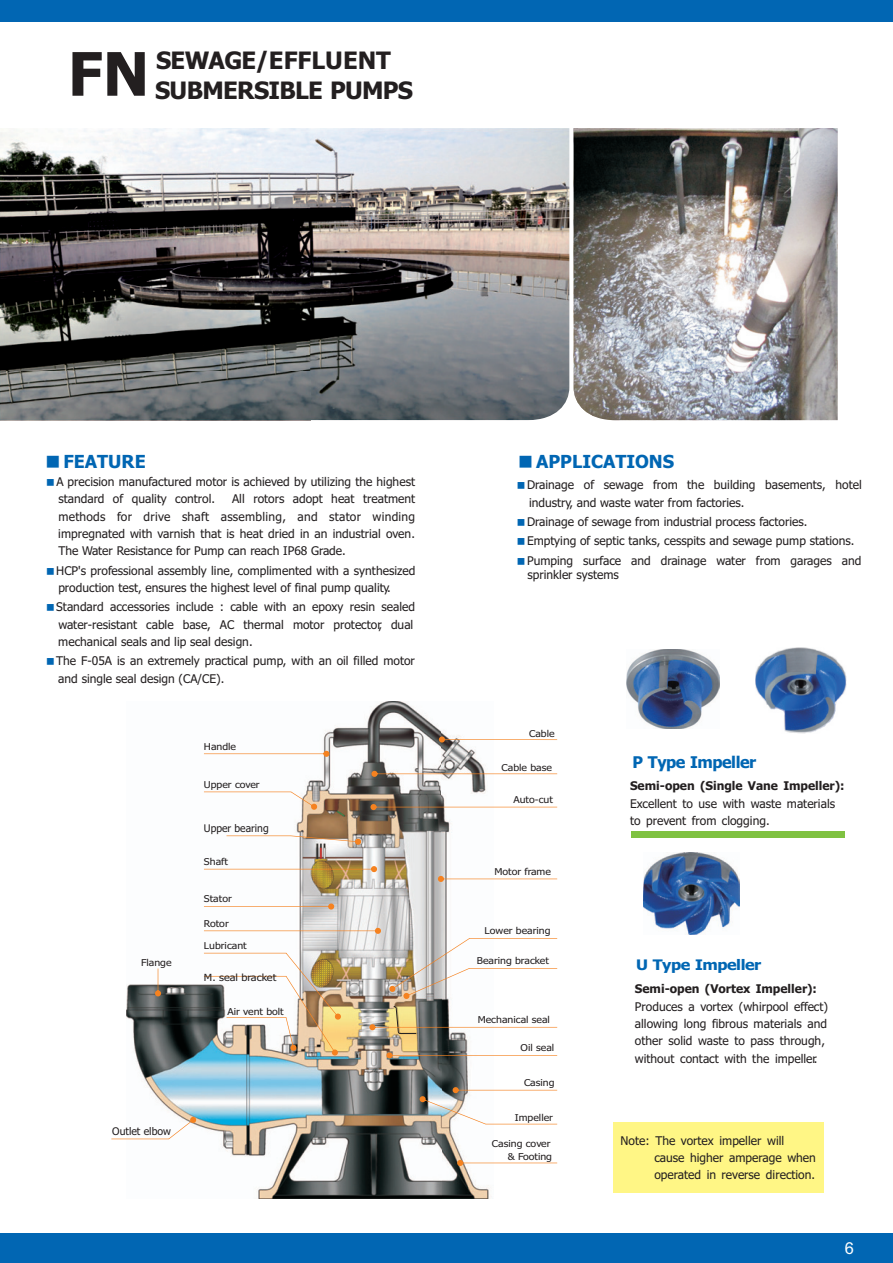
<style>
.page{position:relative;width:893px;height:1263px;background:#fff}
.page>*{position:absolute;margin:0;border:0;box-sizing:border-box;transform-origin:0 0}
.t1{font:700 60px "Tahoma";color:#231f20}
.t2{font:700 24px/29.5px "Tahoma";letter-spacing:-.03em;color:#231f20}
.t3{font:700 18px "Tahoma";color:#0166b3}
.t4{font:16.5px "Arial";color:#fff}
.t5{font:700 16.2px "Tahoma";letter-spacing:-.03em;color:#0166b3}
.t6{font:700 14.55px "Tahoma";letter-spacing:-.03em;color:#0166b3;scale:1.11 1}
.t7{font:12px/17.4px "Tahoma";color:#231f20}
.t8{font:700 12px "Tahoma";color:#231f20}
.t9{font:10.5px "Tahoma";color:#231f20}
.t10{font:9.9px "Tahoma";color:#231f20;scale:1.11 1}
.t11{font:9.45px/12.6px "Tahoma";color:#231f20;text-align:right;scale:1.11 1}
</style>
<div class="page">
<div style="left:0;top:0;width:893px;height:21px;background:#0166b3"></div>
<div style="left:0;top:1233px;width:893px;height:30px;background:#0166b3"></div>
<img style="left:0;top:128px;width:569px;height:292px">
<img style="left:574px;top:128px;width:264px;height:292px">
<img style="left:127px;top:701px;width:367px;height:498px">
<svg style="left:227px;top:835px;width:134px;height:10px"></svg>
<svg style="left:204px;top:903px;width:130px;height:6px"></svg>
<svg style="left:204px;top:928px;width:177px;height:6px"></svg>
<svg style="left:204px;top:866px;width:173px;height:6px"></svg>
<svg style="left:438px;top:876px;width:119px;height:6px"></svg>
<svg style="left:457px;top:1160px;width:100px;height:6px"></svg>
<svg style="left:386px;top:1052px;width:171px;height:6px"></svg>
<svg style="left:439px;top:736px;width:118px;height:6px"></svg>
<svg style="left:111px;top:1117px;width:85px;height:22px"></svg>
<svg style="left:155px;top:968px;width:6px;height:28px"></svg>
<svg style="left:204px;top:791px;width:113px;height:19px"></svg>
<svg style="left:369px;top:1006px;width:188px;height:28px"></svg>
<svg style="left:389px;top:938px;width:168px;height:61px"></svg>
<svg style="left:371px;top:771px;width:186px;height:6px"></svg>
<svg style="left:420px;top:1087px;width:137px;height:37px"></svg>
<svg style="left:204px;top:751px;width:125px;height:6px"></svg>
<svg style="left:370px;top:804px;width:187px;height:6px"></svg>
<img style="left:204px;top:953px;width:137px;height:102px">
<div style="left:631px;top:832px;width:214px;height:6px;background:#7fc241"></div>
<img style="left:643px;top:853px;width:96px;height:81px">
<div style="left:613px;top:1122px;width:210px;height:71px;background:#fff685"></div>
<img style="left:627px;top:649px;width:93px;height:80px">
<img style="left:755px;top:648px;width:91px;height:85px">
<h1 class="t1" style="left:68px;top:50px;width:83px">FN</h1>
<h2 class="t2" style="left:155px;top:48px;width:259px">SEWAGE/EFFLUENT<br>SUBMERSIBLE PUMPS</h2>
<h3 class="t3" style="left:63px;top:454px;width:84px">FEATURE</h3>
<h3 class="t3" style="left:536px;top:454px;width:140px">APPLICATIONS</h3>
<p class="t7" style="left:527px;top:477px;width:336px">Drainage of sewage from the building basements, hotel industry, and waste water from factories.</p>
<p class="t7" style="left:527px;top:513px;width:336px;line-height:19.2px">Drainage of sewage from industrial process factories.<br>Emptying of septic tanks, cesspits and sewage pump stations.<br>Pumping surface and drainage water from garages and</p>
<p class="t7" style="left:527px;top:567px;width:93px">sprinkler systems</p>
<p class="t7" style="left:56px;top:474px;width:360px">A precision manufactured motor is achieved by utilizing the highest standard of quality control.</p>
<p class="t7" style="left:58px;top:491px;width:358px;text-align:justify;text-indent:174px">All rotors adopt heat treatment methods for drive shaft assembling, and stator winding impregnated with varnish that is heat dried in an industrial oven.<br>The Water Resistance for Pump can reach IP68 Grade.</p>
<p class="t7" style="left:56px;top:562px;width:361px">HCP's professional assembly line, complimented with a synthesized production test, ensures the highest level of final pump quality.</p>
<p class="t7" style="left:56px;top:599px;width:360px">Standard accessories include : cable with an epoxy resin sealed water-resistant cable base, AC thermal motor protector, dual mechanical seals and lip seal design.</p>
<p class="t7" style="left:56px;top:653px;width:360px">The F-05A is an extremely practical pump, with an oil filled motor and single seal design (CA/CE).</p>
<p class="t11" style="left:141px;top:957px;width:29px">Flange</p>
<p class="t11" style="left:204px;top:741px;width:31px">Handle</p>
<p class="t11" style="left:204px;top:779px;width:52px">Upper cover</p>
<p class="t9" style="left:204px;top:823px;width:66px">Upper bearing</p>
<p class="t11" style="left:204px;top:856px;width:23px">Shaft</p>
<p class="t11" style="left:204px;top:893px;width:27px">Stator</p>
<p class="t11" style="left:204px;top:918px;width:24px">Rotor</p>
<p class="t11" style="left:204px;top:940px;width:40px">Lubricant</p>
<p class="t10" style="left:204px;top:973px;width:67px">M. seal bracket</p>
<p class="t11" style="left:227px;top:1006px;width:52px">Air vent bolt</p>
<p class="t9" style="left:112px;top:1126px;width:60px">Outlet elbow</p>
<p class="t11" style="left:529px;top:728px;width:25px">Cable</p>
<p class="t11" style="left:501px;top:762px;width:47px">Cable base</p>
<p class="t11" style="left:513px;top:794px;width:37px">Auto-cut</p>
<p class="t11" style="left:494px;top:866px;width:53px">Motor frame</p>
<p class="t11" style="left:485px;top:925px;width:61px">Lower bearing</p>
<p class="t11" style="left:477px;top:955px;width:66px">Bearing bracket</p>
<p class="t11" style="left:478px;top:1014px;width:67px">Mechanical seal</p>
<p class="t11" style="left:521px;top:1042px;width:32px">Oil seal</p>
<p class="t11" style="left:524px;top:1077px;width:29px">Casing</p>
<p class="t11" style="left:515px;top:1112px;width:36px">Impeller</p>
<p class="t11" style="left:492px;top:1138px;width:56px">Casing cover &amp; Footing</p>
<h3 class="t5" style="left:633px;top:756px;width:125px">P Type Impeller</h3>
<p class="t8" style="left:630px;top:781px;width:216px">Semi-open (Single Vane Impeller):</p>
<p class="t7" style="left:630px;top:796px;width:207px">Excellent to use with waste materials to prevent from clogging.</p>
<p class="t6" style="left:636px;top:958px;width:114px">U Type Impeller</p>
<p class="t8" style="left:635px;top:984px;width:184px">Semi-open (Vortex Impeller):</p>
<p class="t7" style="left:635px;top:998px;width:195px">Produces a vortex (whirpool effect) allowing long fibrous materials and other solid waste to pass through, without contact with the impeller.</p>
<p class="t7" style="left:654px;top:1132px;width:163px;text-indent:-34px">Note: The vortex impeller will cause higher amperage when operated in reverse direction.</p>
<h3 class="t4" style="left:845px;top:1242px;width:11px">6</h3>
</div>
